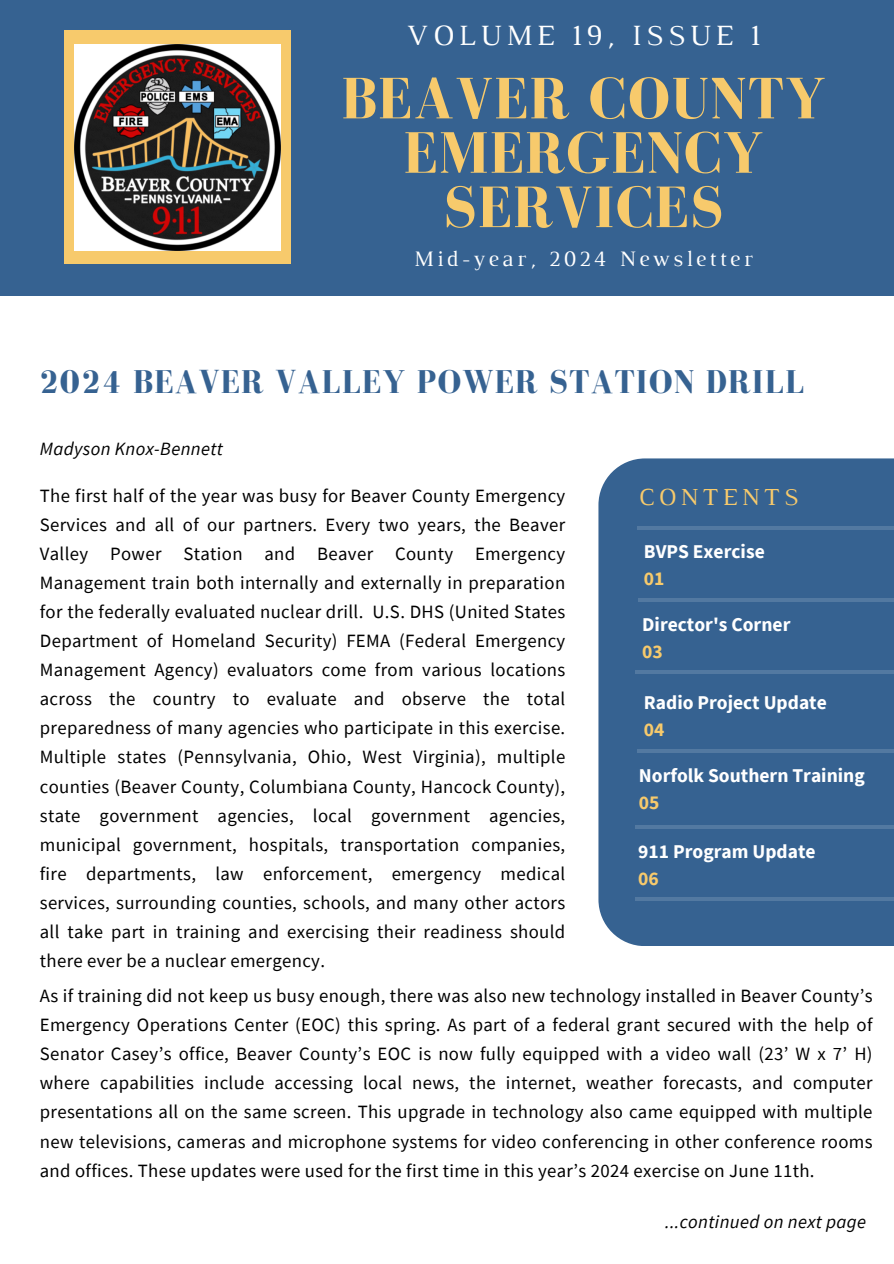
<style>
.page{position:relative;width:894px;height:1264px;background:#fff}
.page>*{position:absolute;margin:0;border:0;box-sizing:border-box;transform-origin:0 0}
.t1{font:700 60px/54.3px "Bodoni FLF";letter-spacing:.02em;color:#f7ca6c;text-align:center}
.t2{font:700 33.9px "Bodoni FLF";letter-spacing:.03em;color:#366291}
.t3{font:30px "Luthier";letter-spacing:.14em;color:#fff}
.t4{font:24.9px "Luthier";letter-spacing:.15em;color:#f7ca6c}
.t5{font:22.5px "Luthier";letter-spacing:.15em;color:#fff}
.t6{font:700 19.5px/27px "Source Sans Pro";color:#fff}
.t7{font:18.75px/29.1px "Source Sans Pro";letter-spacing:.02em;color:#000;text-align:justify}
.t8{font:italic 18.75px "Source Sans Pro";letter-spacing:.02em;color:#000}
.s1{color:#f7ca6c}
</style>
<div class="page">
<div style="left:0;top:0;width:893px;height:295px;background:#366291"></div>
<div style="left:65px;top:30px;width:226px;height:233px;background:#f7ca6c"></div>
<img style="left:75px;top:44px;width:206px;height:206px">
<div style="left:598px;top:458px;width:295px;height:488px;background:#366291"></div>
<hr style="left:638px;top:598px;width:255px;height:3px;background:#fff">
<hr style="left:635px;top:670px;width:258px;height:4px;background:#5379a1">
<svg style="left:637px;top:749px;width:256px;height:3px"></svg>
<hr style="left:637px;top:526px;width:256px;height:4px;background:#5379a1">
<svg style="left:635px;top:825px;width:258px;height:3px"></svg>
<hr style="left:635px;top:897px;width:258px;height:3px;background:#fff">
<h1 class="t3" style="left:406px;top:24px;width:355px">VOLUME 19, ISSUE 1</h1>
<h2 class="t1" style="left:341px;top:71px;width:485px">BEAVER COUNTY<br>EMERGENCY<br>SERVICES</h2>
<p class="t5" style="left:413px;top:251px;width:341px">Mid-year, 2024 Newsletter</p>
<h3 class="t2" style="left:39px;top:363px;width:766px">2024 BEAVER VALLEY POWER STATION DRILL</h3>
<p class="t8" style="left:40px;top:437px;width:184px">Madyson Knox-Bennett</p>
<p class="t7" style="left:40px;top:480px;width:527px">The first half of the year was busy for Beaver County Emergency Services and all of our partners. Every two years, the Beaver Valley Power Station and Beaver County Emergency Management train both internally and externally in preparation for the federally evaluated nuclear drill. U.S. DHS (United States Department of Homeland Security) FEMA (Federal Emergency Management Agency) evaluators come from various locations across the country to evaluate and observe the total preparedness of many agencies who participate in this exercise.<br>Multiple states (Pennsylvania, Ohio, West Virginia), multiple counties (Beaver County, Columbiana County, Hancock County), state government agencies, local government agencies, municipal government, hospitals, transportation companies, fire departments, law enforcement, emergency medical services, surrounding counties, schools, and many other actors all take part in training and exercising their readiness should there ever be a nuclear emergency.</p>
<h4 class="t7" style="left:40px;top:980px;width:834px">As if training did not keep us busy enough, there was also new technology installed in Beaver County’s Emergency Operations Center (EOC) this spring. As part of a federal grant secured with the help of Senator Casey’s office, Beaver County’s EOC is now fully equipped with a video wall (23’ W x 7’ H) where capabilities include accessing local news, the internet, weather forecasts, and computer presentations all on the same screen. This upgrade in technology also came equipped with multiple new televisions, cameras and microphone systems for video conferencing in other conference rooms and offices. These updates were used for the first time in this year’s 2024 exercise on June 11th.</h4>
<h5 class="t8" style="left:665px;top:1209px;width:202px">...continued on next page</h5>
<h5 class="t4" style="left:638px;top:488px;width:161px">CONTENTS</h5>
<h5 class="t6" style="left:643px;top:538px;width:122px">BVPS Exercise<br><span class="s1">01</span></h5>
<h5 class="t6" style="left:642px;top:610px;width:150px">Director's Corner<br><span class="s1">03</span></h5>
<h5 class="t6" style="left:643px;top:688px;width:184px">Radio Project Update<br><span class="s1">04</span></h5>
<p class="t6" style="left:638px;top:761px;width:227px">Norfolk Southern Training<br><span class="s1">05</span></p>
<p class="t6" style="left:638px;top:837px;width:179px">911 Program Update<br><span class="s1">06</span></p>
</div>
